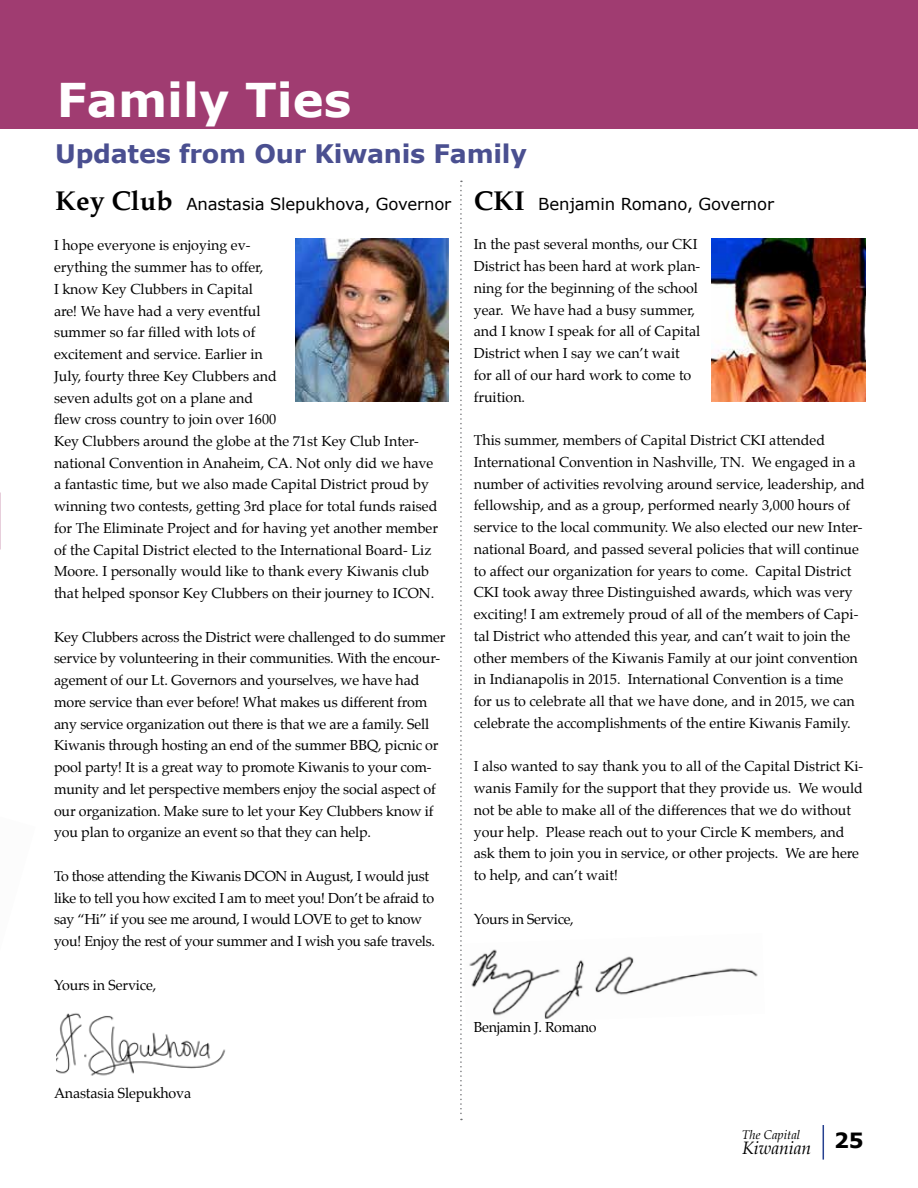
<style>
.page{position:relative;width:918px;height:1188px;background:#fff}
.page>*{position:absolute;margin:0;border:0;box-sizing:border-box;transform-origin:0 0}
.t1{font:700 46.5px "Verdana";color:#fff}
.t2{font:700 25.5px "Verdana";letter-spacing:-.01em;color:#4a4f90}
.t3{font:700 21px "Verdana";color:#000}
.t4{font:italic 17.55px "Palatino";color:#000}
.t5{font:16.5px "Verdana";letter-spacing:-.01em;color:#000}
.t6{font:14.25px/21.8px "Palatino";color:#000}
.t7{font:14.25px/21.8px "Palatino";letter-spacing:-.02em;color:#000}
.t8{font:italic 12.45px "Palatino";color:#000}
.s1{font-family:"Palatino";font-weight:700;font-size:27px}
</style>
<div class="page">
<img style="left:469px;top:949px;width:289px;height:70px">
<img style="left:57px;top:1013px;width:169px;height:63px">
<div style="left:0;top:0;width:918px;height:128px;background:#a03c71"></div>
<img style="left:711px;top:239px;width:154px;height:162px">
<img style="left:295px;top:239px;width:153px;height:162px">
<svg style="left:460px;top:181px;width:2px;height:939px"></svg>
<hr style="left:823px;top:1125px;width:1px;height:35px;background:#25408f">
<h1 class="t1" style="left:57px;top:67px;width:296px">Family Ties</h1>
<h2 class="t2" style="left:55px;top:136px;width:473px">Updates from Our Kiwanis Family</h2>
<p class="t5" style="left:55px;top:193px;width:720px"><span class="s1">Key Club</span> Anastasia Slepukhova, Governor <span class="s1">CKI</span> Benjamin Romano, Governor</p>
<p class="t6" style="left:54px;top:234px;width:386px">I hope everyone is enjoying ev-<br>erything the summer has to offer,<br>I know Key Clubbers in Capital<br>are! We have had a very eventful<br>summer so far filled with lots of<br>excitement and service. Earlier in<br>July, fourty three Key Clubbers and<br>seven adults got on a plane and<br>flew cross country to join over 1600<br>Key Clubbers around the globe at the 71st Key Club Inter&shy;national Convention in Anaheim, CA. Not only did we have a fantastic time, but we also made Capital District proud by winning two contests, getting 3rd place for total funds raised for The Eliminate Project and for having yet another member of the Capital District elected to the International Board- Liz Moore. I personally would like to thank every Kiwanis club that helped sponsor Key Clubbers on their journey to ICON.</p>
<p class="t6" style="left:54px;top:626px;width:393px">Key Clubbers across the District were challenged to do summer service by volunteering in their communities. With the encour&shy;agement of our Lt. Governors and yourselves, we have had more service than ever before! What makes us different from any service organization out there is that we are a family. Sell Kiwanis through hosting an end of the summer BBQ, picnic or pool party! It is a great way to promote Kiwanis to your com&shy;munity and let perspective members enjoy the social aspect of our organization. Make sure to let your Key Clubbers know if you plan to organize an event so that they can help.</p>
<p class="t7" style="left:54px;top:865px;width:383px">To those attending the Kiwanis DCON in August, I would just like to tell you how excited I am to meet you! Don’t be afraid to say “Hi” if you see me around, I would LOVE to get to know you! Enjoy the rest of your summer and I wish you safe travels.</p>
<p class="t6" style="left:54px;top:974px;width:104px">Yours in Service,</p>
<p class="t6" style="left:54px;top:1083px;width:139px">Anastasia Slepukhova</p>
<p class="t6" style="left:474px;top:234px;width:228px">In the past several months, our CKI<br>District has been hard at work plan&shy;ning for the beginning of the school year. We have had a busy summer, and I know I speak for all of Capital<br>District when I say we can’t wait for all of our hard work to come to fruition.</p>
<p class="t6" style="left:474px;top:429px;width:393px">This summer, members of Capital District CKI attended International Convention in Nashville, TN. We engaged in a number of activities revolving around service, leadership, and fellowship, and as a group, performed nearly 3,000 hours of service to the local community. We also elected our new Inter&shy;national Board, and passed several policies that will continue to affect our organization for years to come. Capital District CKI took away three Distinguished awards, which was very exciting! I am extremely proud of all of the members of Capi&shy;tal District who attended this year, and can’t wait to join the other members of the Kiwanis Family at our joint convention in Indianapolis in 2015. International Convention is a time for us to celebrate all that we have done, and in 2015, we can celebrate the accomplishments of the entire Kiwanis Family.</p>
<p class="t6" style="left:474px;top:756px;width:391px">I also wanted to say thank you to all of the Capital District Ki&shy;wanis Family for the support that they provide us. We would not be able to make all of the differences that we do without your help. Please reach out to your Circle K members, and ask them to join you in service, or other projects. We are here to help, and can’t wait!</p>
<p class="t7" style="left:474px;top:908px;width:102px">Yours in Service,</p>
<p class="t7" style="left:474px;top:1017px;width:124px">Benjamin J. Romano</p>
<p class="t8" style="left:742px;top:1125px;width:60px">The Capital</p>
<p class="t4" style="left:742px;top:1134px;width:71px">Kiwanian</p>
<h3 class="t3" style="left:834px;top:1125px;width:31px">25</h3>
</div>
